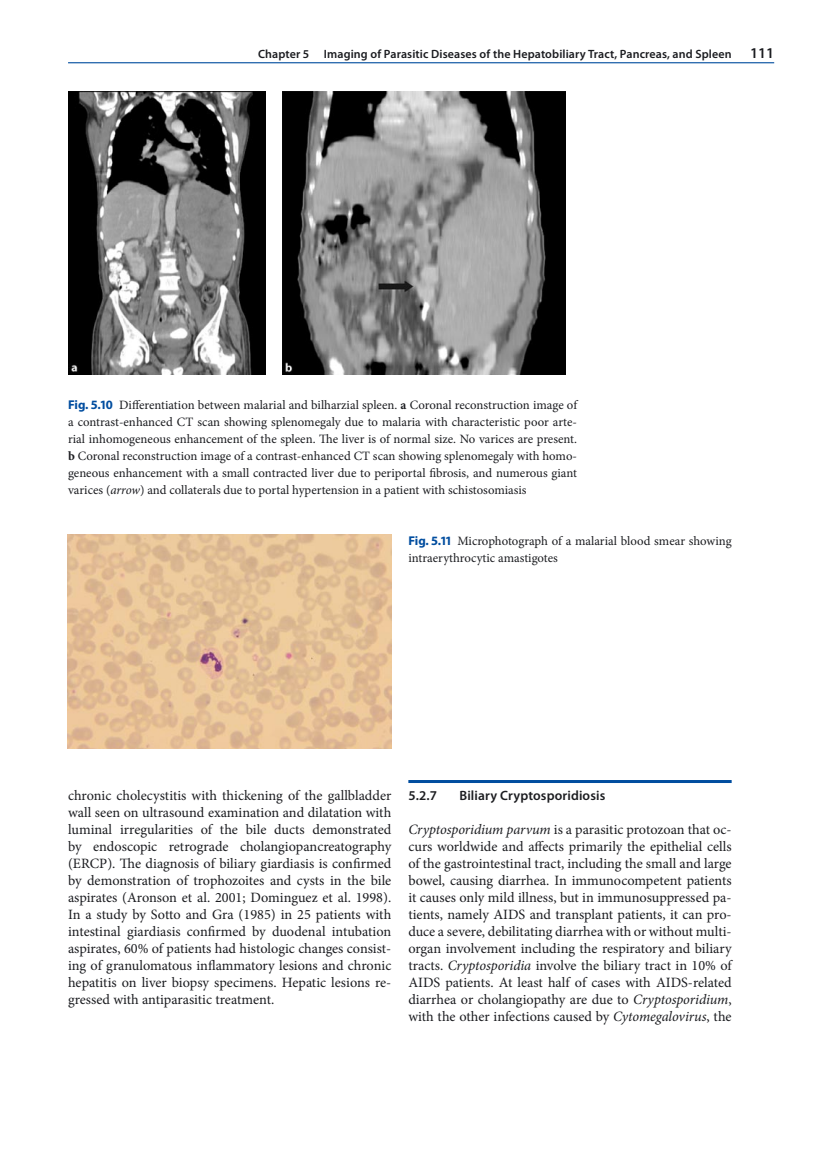
<style>
.page{position:relative;width:821px;height:1149px;background:#fff}
.page>*{position:absolute;margin:0;border:0;box-sizing:border-box;transform-origin:0 0}
.t1{font:14.25px/17px "Minion Pro";color:#1b1c20;text-align:justify}
.t2{font:600 13.5px "Myriad Pro";letter-spacing:.01em;color:#1b1c20}
.t3{font:12.75px/17px "Minion Pro";color:#1b1c20;text-align:justify}
.t4{font:600 12px "Myriad Pro";letter-spacing:.01em;color:#1b1c20}
.s1{font-size:15px}
.s2{font-family:"Myriad Pro";font-weight:700;color:#004d9f}
.s3{font-weight:700}
.s4{font-style:italic}
</style>
<div class="page">
<hr style="left:68px;top:62px;width:706px;height:1px;background:#004d9f">
<img style="left:68px;top:91px;width:197px;height:283px">
<img style="left:282px;top:91px;width:283px;height:283px">
<hr style="left:408px;top:779px;width:323px;height:3px;background:#004d9f">
<img style="left:68px;top:534px;width:323px;height:214px">
<p class="t4" style="left:258px;top:46px;width:517px">Chapter 5 Imaging of Parasitic Diseases of the Hepatobiliary Tract, Pancreas, and Spleen <span class="s1">111</span></p>
<p class="t3" style="left:68px;top:396px;width:510px"><span class="s2">Fig. 5.10</span> Differentiation between malarial and bilharzial spleen. <span class="s3">a</span> Coronal reconstruction image of a contrast-enhanced CT scan showing splenomegaly due to malaria with characteristic poor arte&shy;rial inhomogeneous enhancement of the spleen. The liver is of normal size. No varices are present. <span class="s3">b</span> Coronal reconstruction image of a contrast-enhanced CT scan showing splenomegaly with homo&shy;geneous enhancement with a small contracted liver due to periportal fibrosis, and numerous giant varices (<span class="s4">arrow</span>) and collaterals due to portal hypertension in a patient with schistosomiasis</p>
<p class="t3" style="left:408px;top:532px;width:325px"><span class="s2">Fig. 5.11</span> Microphotograph of a malarial blood smear showing intraerythrocytic amastigotes</p>
<p class="t1" style="left:68px;top:786px;width:325px">chronic cholecystitis with thickening of the gallbladder wall seen on ultrasound examination and dilatation with luminal irregularities of the bile ducts demonstrated by endoscopic retrograde cholangiopancreatography (ERCP). The diagnosis of biliary giardiasis is confirmed by demonstration of trophozoites and cysts in the bile aspirates (Aronson et al. 2001; Dominguez et al. 1998).<br>In a study by Sotto and Gra (1985) in 25 patients with intestinal giardiasis confirmed by duodenal intubation aspirates, 60% of patients had histologic changes consist&shy;ing of granulomatous inflammatory lesions and chronic hepatitis on liver biopsy specimens. Hepatic lesions re&shy;gressed with antiparasitic treatment.</p>
<p class="t2" style="left:408px;top:786px;width:30px">5.2.7</p>
<p class="t2" style="left:459px;top:786px;width:147px">Biliary Cryptosporidiosis</p>
<p class="t1" style="left:408px;top:820px;width:325px"><span class="s4">Cryptosporidium parvum</span> is a parasitic protozoan that oc&shy;curs worldwide and affects primarily the epithelial cells of the gastrointestinal tract, including the small and large bowel, causing diarrhea. In immunocompetent patients it causes only mild illness, but in immunosuppressed pa&shy;tients, namely AIDS and transplant patients, it can pro&shy;duce a severe, debilitating diarrhea with or without multi&shy;organ involvement including the respiratory and biliary tracts. <span class="s4">Cryptosporidia</span> involve the biliary tract in 10% of AIDS patients. At least half of cases with AIDS-related diarrhea or cholangiopathy are due to <span class="s4">Cryptosporidium</span>, with the other infections caused by <span class="s4">Cytomegalovirus</span>, the</p>
</div>
